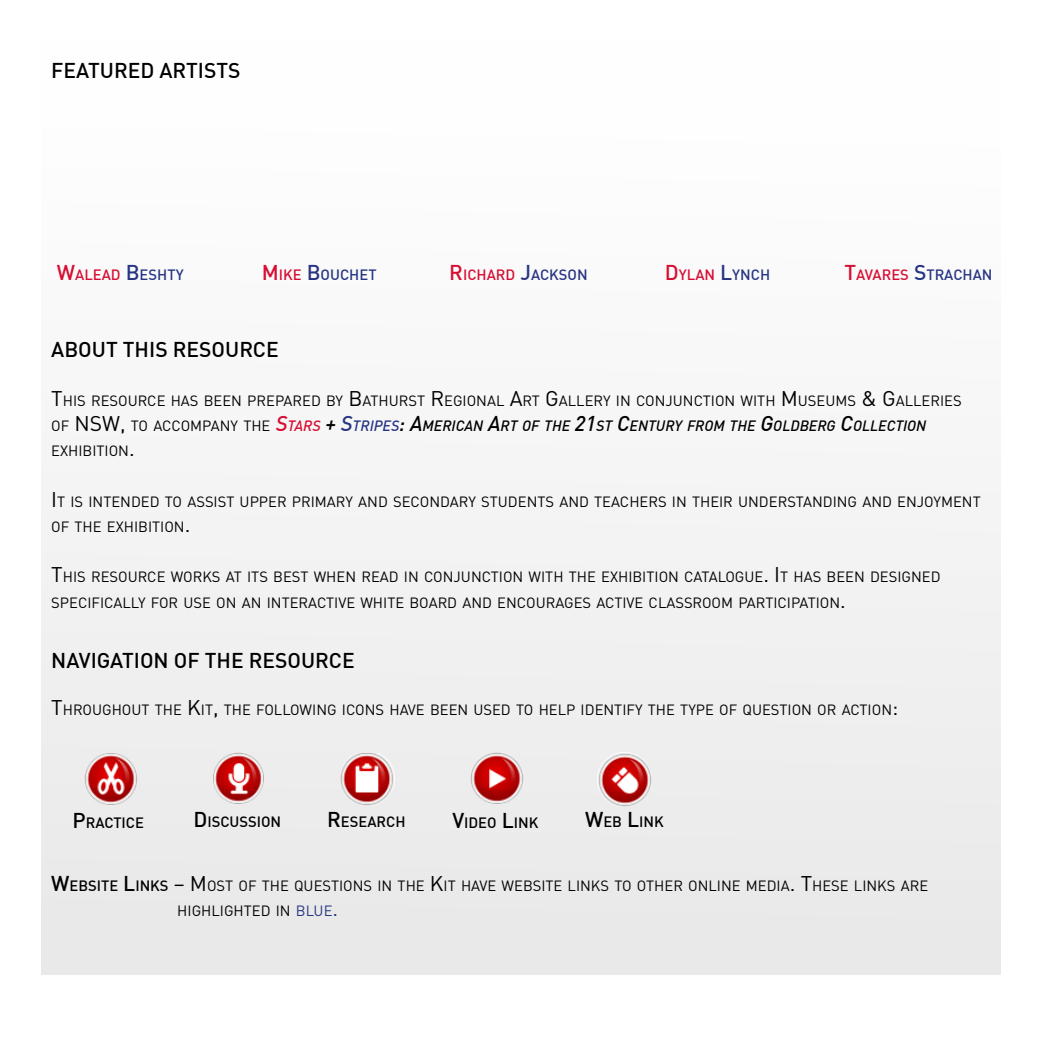
<style>
.page{position:relative;width:1042px;height:1042px;background:#fff}
.page>*{position:absolute;margin:0;border:0;box-sizing:border-box;transform-origin:0 0}
.t1{font:500 21px "DIN Offc";color:#000}
.t2{font:21px "DINOT";color:#000}
.t3{font:14.7px/25.2px "DINOT";color:#000}
.t4{font:italic 500 14.7px "DIN Offc";color:#000}
.t5{font:500 14.7px "DIN Offc";color:#000}
.t6{font:500 14.7px "DIN Offc";color:#d70e33}
.t7{font:500 14.7px "DIN Offc";color:#283583}
.s1{font-size:21px}
.s2{font-size:21px;color:#283583}
.s3{color:#283583}
.s4{font-size:21px;color:#d70e33}
.s5{color:#d70e33}
.s6{font-size:14.7px}
.s7{font-family:"DINOT";font-weight:400;font-style:normal;font-size:21px}
.s8{font-family:"DINOT";font-weight:400;font-style:normal}
.s9{font-family:"DIN Offc";font-weight:500;font-size:21px}
.s10{font-family:"DIN Offc";font-weight:500}
</style>
<div class="page">
<div style="left:41px;top:40px;width:959px;height:935px;background:#f4f4f4"></div>
<img style="left:213px;top:752px;width:51px;height:52px">
<img style="left:84px;top:753px;width:53px;height:51px">
<img style="left:340px;top:753px;width:54px;height:52px">
<img style="left:470px;top:752px;width:53px;height:52px">
<img style="left:597px;top:752px;width:54px;height:54px">
<h1 class="t1" style="left:51px;top:57px;width:191px">FEATURED ARTISTS</h1>
<p class="t6" style="left:57px;top:265px;width:128px"><span class="s1">W</span>ALEAD <span class="s2">B</span><span class="s3">ESHTY</span></p>
<p class="t7" style="left:262px;top:265px;width:115px"><span class="s4">M</span><span class="s5">IKE</span> <span class="s1">B</span>OUCHET</p>
<p class="t6" style="left:449px;top:265px;width:140px"><span class="s1">R</span>ICHARD <span class="s2">J</span><span class="s3">ACKSON</span></p>
<p class="t6" style="left:665px;top:265px;width:107px"><span class="s1">D</span>YLAN <span class="s2">L</span><span class="s3">YNCH</span></p>
<p class="t7" style="left:844px;top:265px;width:150px"><span class="s4">T</span><span class="s5">AVARES</span> <span class="s1">S</span>TRACHAN</p>
<h1 class="t1" style="left:51px;top:336px;width:229px">ABOUT THIS RESOURCE</h1>
<p class="t3" style="left:51px;top:388px;width:912px"><span class="s1">T</span>HIS RESOURCE HAS BEEN PREPARED BY <span class="s1">B</span>ATHURST <span class="s1">R</span>EGIONAL <span class="s1">A</span>RT <span class="s1">G</span>ALLERY IN CONJUNCTION WITH <span class="s1">M</span>USEUMS <span class="s1">&amp; G</span>ALLERIES</p>
<h1 class="t2" style="left:51px;top:410px;width:39px"><span class="s6">OF</span> NSW</h1>
<p class="t4" style="left:120px;top:416px;width:808px"><span class="s7">,</span> <span class="s8">TO ACCOM PANY THE</span> <span class="s4">S</span><span class="s5">TARS</span> <span class="s1">+</span> <span class="s2">S</span><span class="s3">TRIPES</span><span class="s1">: A</span>MERICAN <span class="s1">A</span>RT OF THE <span class="s1">21</span>ST <span class="s1">C</span>ENTURY FROM THE <span class="s1">G</span>OLDBERG <span class="s1">C</span>OLLECTION</p>
<p class="t3" style="left:51px;top:438px;width:85px">EXHIBITION<span class="s1">.</span></p>
<p class="t3" style="left:51px;top:488px;width:930px"><span class="s1">I</span>T IS INTENDED TO ASSIST UPPER PRIMARY AND SECONDARY STUDENTS AND TEACHERS IN THEIR UNDERSTANDING AND ENJOYM ENT<br>OF THE EXHIBITION<span class="s1">.</span></p>
<p class="t3" style="left:51px;top:564px;width:891px"><span class="s1">T</span>HIS RESOURCE WORKS AT ITS BEST WHEN READ IN CONJUNCTION WITH THE EXHIBITION CATALOGUE<span class="s1">. I</span>T HAS BEEN DESIGNED<br>SPECIFICALLY FOR USE ON AN INTERACTIVE WHITE BOARD AND ENCOURAGES ACTIVE CLASSROOM PARTICIPATION<span class="s1">.</span></p>
<h1 class="t1" style="left:51px;top:647px;width:305px">NAVIGATION OF THE RESOURCE</h1>
<p class="t3" style="left:51px;top:696px;width:848px"><span class="s1">T</span>HROUGHOUT THE <span class="s1">K</span>IT<span class="s1">,</span> THE FOLLOWING ICONS HAVE BEEN USED TO HELP IDENTIFY THE TYPE OF QUESTION OR ACTION<span class="s1">:</span></p>
<p class="t5" style="left:73px;top:813px;width:73px"><span class="s1">P</span>RACTICE</p>
<p class="t5" style="left:193px;top:812px;width:89px"><span class="s1">D</span>ISCUSSION</p>
<p class="t5" style="left:327px;top:812px;width:80px"><span class="s1">R</span> ESEARCH</p>
<p class="t5" style="left:452px;top:813px;width:88px"><span class="s1">V</span>IDEO <span class="s1">L</span>INK</p>
<p class="t5" style="left:585px;top:812px;width:80px"><span class="s1">W</span>EB <span class="s1">L</span>INK</p>
<p class="t3" style="left:177px;top:873px;width:752px;text-indent:-126px"><span class="s9">W</span><span class="s10">EBSITE</span> <span class="s9">L</span><span class="s10">INKS</span> <span class="s1">– M</span>OST OF THE QUESTIONS IN THE <span class="s1">K</span>IT HAVE WEBSITE LINKS TO OTHER ONLINE M EDIA<span class="s1">. T</span>HESE LINKS ARE<br>HIGHLIGHTED IN <span class="s3">BLUE</span><span class="s2">.</span></p>
</div>
